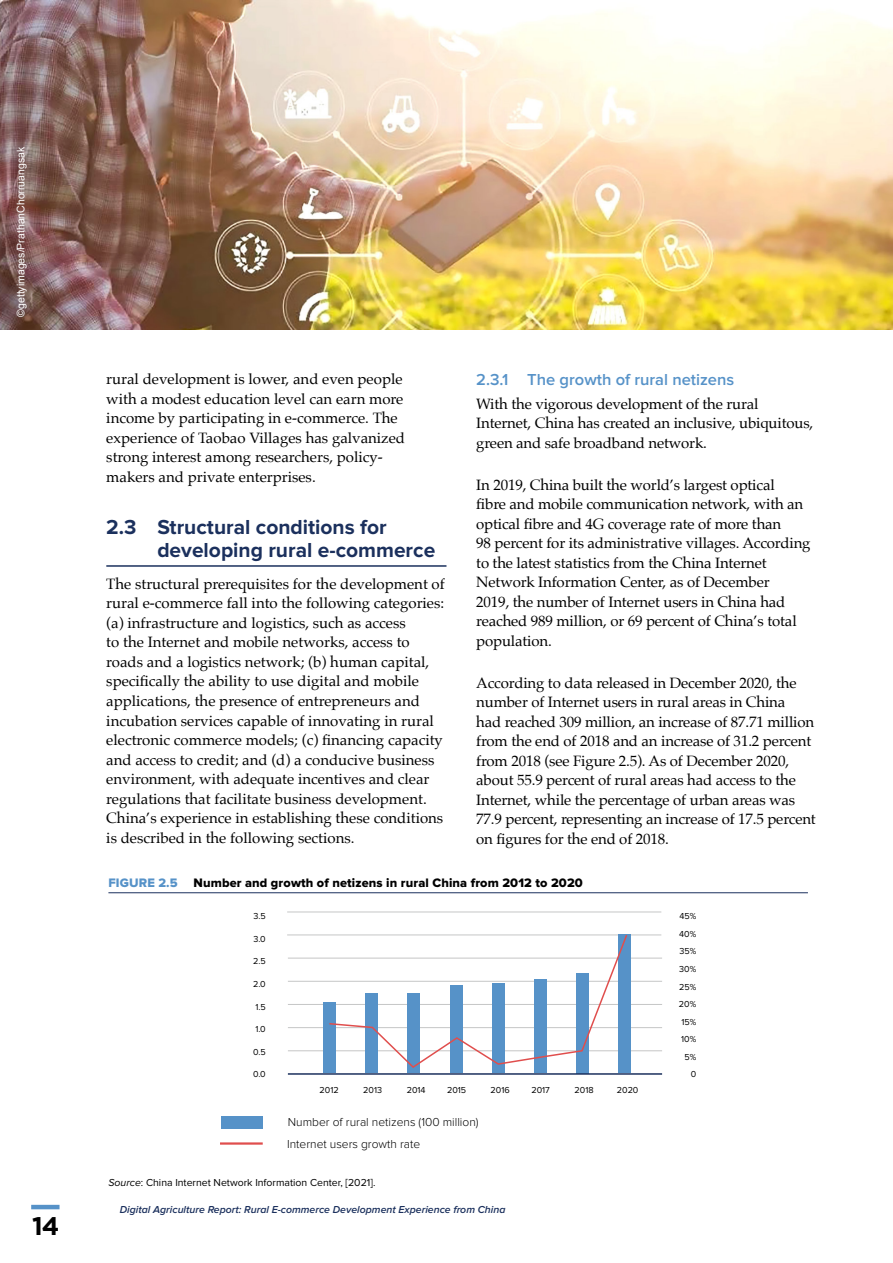
<style>
.page{position:relative;width:893px;height:1263px;background:#fff}
.page>*{position:absolute;margin:0;border:0;box-sizing:border-box;transform-origin:0 0}
.t1{font:700 25.5px "Gotham";color:#000}
.t2{font:700 21px/22.5px "Proxima Nova";color:#1b305d}
.t3{font:600 16.5px "Proxima Nova";color:#5692c8}
.t4{font:15px/19.5px "Palatino";letter-spacing:-.01em;color:#000}
.t5{font:12.75px "Proxima Nova Extrabld";letter-spacing:.01em;color:#000}
.t6{font:300 12px/21.9px "Proxima Nova";color:#000}
.t7{font:italic 600 10.5px "Proxima Nova";color:#1b305d}
.t8{font:10.5px "Proxima Nova";color:#000}
.t9{font:10.5px "Arial";color:#fff}
.t10{font:9px/17.5px "Proxima Nova";color:#000;text-align:right}
.s1{color:#5692c8}
.s2{font-style:italic}
</style>
<div class="page">
<hr style="left:31px;top:1205px;width:29px;height:4px;background:#5692c8">
<hr style="left:106px;top:565px;width:340px;height:2px;background:#1b305d">
<hr style="left:108px;top:892px;width:700px;height:1px;background:#1b305d">
<hr style="left:287px;top:912px;width:374px;height:1px;background:#c5c6c6">
<hr style="left:288px;top:1004px;width:374px;height:1px;background:#c5c6c6">
<hr style="left:288px;top:1050px;width:374px;height:1px;background:#c5c6c6">
<hr style="left:288px;top:981px;width:374px;height:1px;background:#c5c6c6">
<hr style="left:288px;top:958px;width:374px;height:1px;background:#c5c6c6">
<hr style="left:288px;top:1027px;width:374px;height:1px;background:#c5c6c6">
<hr style="left:287px;top:935px;width:374px;height:1px;background:#c5c6c6">
<div style="left:323px;top:1003px;width:13px;height:70px;background:#5692c8"></div>
<div style="left:221px;top:1116px;width:42px;height:13px;background:#5692c8"></div>
<div style="left:365px;top:993px;width:13px;height:80px;background:#5692c8"></div>
<div style="left:407px;top:993px;width:12px;height:80px;background:#5692c8"></div>
<div style="left:450px;top:985px;width:13px;height:88px;background:#5692c8"></div>
<div style="left:492px;top:984px;width:13px;height:89px;background:#5692c8"></div>
<div style="left:534px;top:979px;width:12px;height:94px;background:#5692c8"></div>
<div style="left:576px;top:973px;width:12px;height:101px;background:#5692c8"></div>
<div style="left:619px;top:935px;width:12px;height:138px;background:#5692c8"></div>
<hr style="left:220px;top:1142px;width:43px;height:3px;background:#e04e4d">
<hr style="left:288px;top:1073px;width:374px;height:2px;background:#1b305d">
<svg style="left:328px;top:934px;width:300px;height:135px"></svg>
<img style="left:0;top:0;width:893px;height:330px">
<p class="t9" style="left:14px;top:317px;width:171px;rotate:-90deg">©gettyimages/PrathanChorruangsak</p>
<h1 class="t1" style="left:32px;top:1211px;width:29px">14</h1>
<p class="t4" style="left:106px;top:369px;width:300px">rural development is lower, and even people with a modest education level can earn more income by participating in e-commerce. The experience of Taobao Villages has galvanized strong interest among researchers, policy&shy;makers and private enterprises.</p>
<h2 class="t2" style="left:157px;top:516px;width:279px;text-indent:-51px">2.3 Structural conditions for developing rural e-commerce</h2>
<p class="t4" style="left:106px;top:574px;width:340px">The structural prerequisites for the development of rural e-commerce fall into the following categories: (a) infrastructure and logistics, such as access<br>to the Internet and mobile networks, access to roads and a logistics network; (b) human capital, specifically the ability to use digital and mobile applications, the presence of entrepreneurs and incubation services capable of innovating in rural electronic commerce models; (c) financing capacity and access to credit; and (d) a conducive business environment, with adequate incentives and clear regulations that facilitate business development.<br>China’s experience in establishing these conditions is described in the following sections.</p>
<p class="t3" style="left:476px;top:370px;width:260px">2.3.1 The growth of rural netizens</p>
<p class="t4" style="left:476px;top:394px;width:339px">With the vigorous development of the rural<br>Internet, China has created an inclusive, ubiquitous, green and safe broadband network.</p>
<p class="t4" style="left:476px;top:475px;width:336px">In 2019, China built the world’s largest optical<br>fibre and mobile communication network, with an optical fibre and 4G coverage rate of more than<br>98 percent for its administrative villages. According to the latest statistics from the China Internet Network Information Center, as of December<br>2019, the number of Internet users in China had reached 989 million, or 69 percent of China’s total population.</p>
<p class="t4" style="left:476px;top:673px;width:341px">According to data released in December 2020, the number of Internet users in rural areas in China<br>had reached 309 million, an increase of 87.71 million from the end of 2018 and an increase of 31.2 percent from 2018 (see Figure 2.5). As of December 2020, about 55.9 percent of rural areas had access to the Internet, while the percentage of urban areas was 77.9 percent, representing an increase of 17.5 percent on figures for the end of 2018.</p>
<p class="t5" style="left:108px;top:876px;width:476px"><span class="s1">FIGURE 2.5</span> Number and growth of netizens in rural China from 2012 to 2020</p>
<p class="t10" style="left:253px;top:908px;width:14px">3.5</p>
<p class="t10" style="left:253px;top:930px;width:14px">3.0</p>
<p class="t10" style="left:253px;top:953px;width:14px">2.5</p>
<p class="t10" style="left:253px;top:975px;width:14px">2.0</p>
<p class="t10" style="left:255px;top:998px;width:12px">1.5</p>
<p class="t10" style="left:255px;top:1020px;width:12px">1.0</p>
<p class="t10" style="left:253px;top:1043px;width:14px">0.5</p>
<p class="t10" style="left:253px;top:1066px;width:14px">0.0</p>
<p class="t10" style="left:679px;top:908px;width:19px">45%<br>40%<br>35%<br>30%<br>25%<br>20%<br>15%<br>10%<br>5%<br>0</p>
<p class="t10" style="left:320px;top:1081px;width:21px">2012</p>
<p class="t10" style="left:363px;top:1081px;width:20px">2013</p>
<p class="t10" style="left:407px;top:1081px;width:20px">2014</p>
<p class="t10" style="left:447px;top:1081px;width:21px">2015</p>
<p class="t10" style="left:491px;top:1081px;width:21px">2016</p>
<p class="t10" style="left:531px;top:1081px;width:20px">2017</p>
<p class="t10" style="left:575px;top:1081px;width:21px">2018</p>
<p class="t10" style="left:617px;top:1081px;width:23px">2020</p>
<p class="t6" style="left:287px;top:1112px;width:193px">Number of rural netizens (100 million)<br>Internet users growth rate</p>
<p class="t8" style="left:108px;top:1176px;width:268px"><span class="s2">Source</span>: China Internet Network Information Center, [2021].</p>
<p class="t7" style="left:120px;top:1203px;width:387px">Digital Agriculture Report: Rural E-commerce Development Experience from China</p>
</div>
